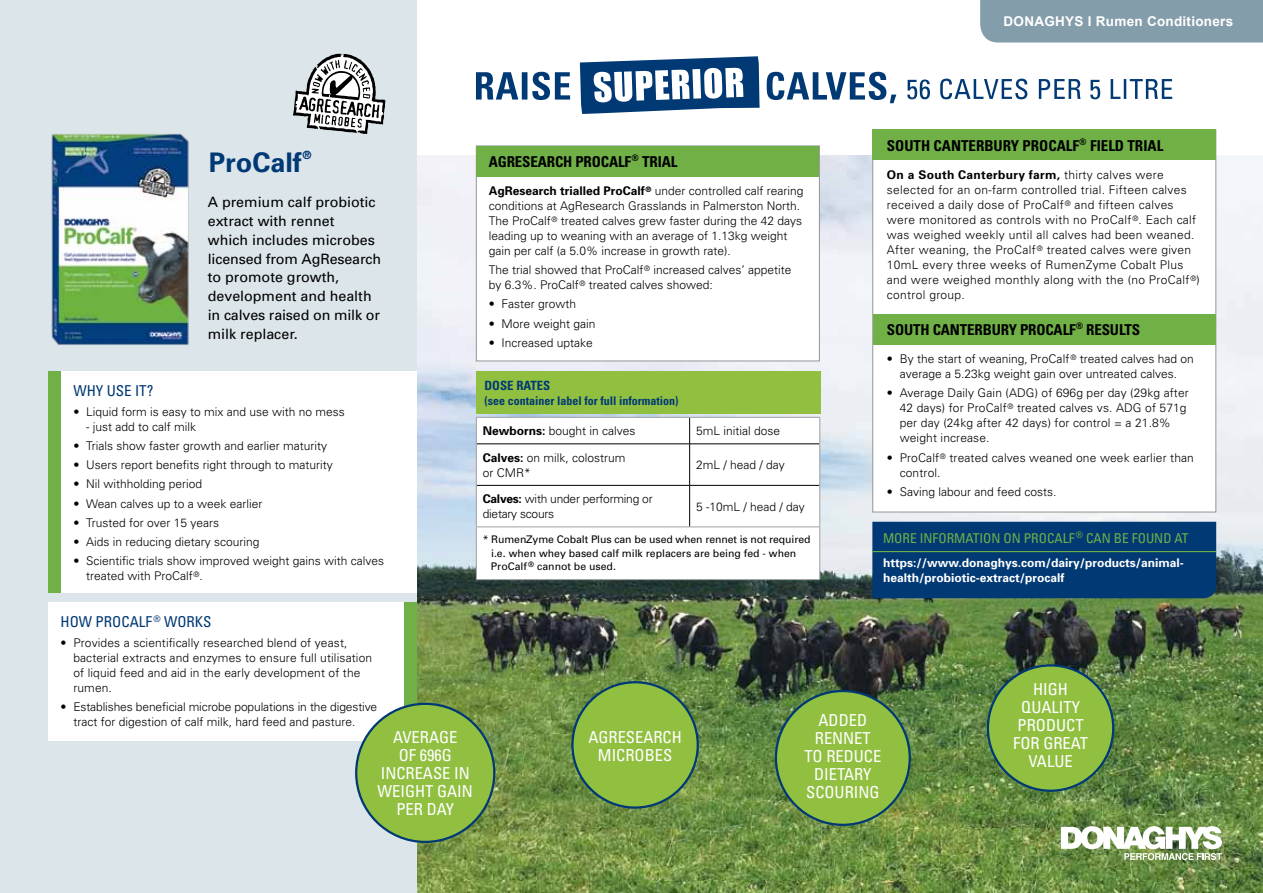
<style>
.page{position:relative;width:1263px;height:893px;background:#fff}
.page>*{position:absolute;margin:0;border:0;box-sizing:border-box;transform-origin:0 0}
.t1{font:700 27px "Univers";color:#003974}
.t2{font:condensed 16.5px/18px "Univers";color:#fff;text-align:center}
.t3{font:700 condensed 15px "Univers";color:#000}
.t4{font:condensed 15px "Univers";color:#003974}
.t5{font:14.25px/18.8px "Univers";color:#000}
.t6{font:condensed 13.5px "Univers";color:#70b047}
.t7{font:700 13.5px "Arial";letter-spacing:.02em;color:#fff}
.t8{font:700 condensed 12.75px "Univers";color:#003974}
.t9{font:300 12px/15px "Univers";color:#000}
.t10{font:300 12px/15px "Univers";letter-spacing:.025em;color:#000}
.t11{font:700 12px/15px "Univers";color:#fff}
.t12{font:300 12px/15px "Univers";letter-spacing:-.02em;color:#000}
.t13{font:700 condensed 12px "Univers";color:#003974}
.t14{font:700 11.4px "Univers";color:#003974}
.t15{font:10.5px/13.5px "Univers";color:#000}
.s1{font-weight:700}
</style>
<div class="page">
<img style="left:417px;top:156px;width:846px;height:737px">
<div style="left:0;top:0;width:417px;height:893px;background:#dce5ea"></div>
<div style="left:980px;top:0;width:283px;height:43px;background:#849daa"></div>
<div style="left:48px;top:372px;width:369px;height:221px;background:#fff"></div>
<div style="left:48px;top:372px;width:13px;height:221px;background:#70b047"></div>
<div style="left:48px;top:603px;width:369px;height:138px;background:#fff"></div>
<div style="left:404px;top:603px;width:13px;height:123px;background:#70b047"></div>
<svg style="left:1061px;top:826px;width:161px;height:34px"></svg>
<svg style="left:293px;top:53px;width:93px;height:81px"></svg>
<div style="left:988px;top:665px;width:125px;height:126px;background:#91c041;border-radius:50%"></div>
<div style="left:776px;top:691px;width:134px;height:134px;background:#91c041;border-radius:50%"></div>
<div style="left:356px;top:704px;width:138px;height:138px;background:#91c041;border-radius:50%"></div>
<div style="left:572px;top:682px;width:126px;height:126px;background:#91c041;border-radius:50%"></div>
<svg style="left:907px;top:79px;width:265px;height:20px"></svg>
<svg style="left:476px;top:56px;width:420px;height:58px"></svg>
<div style="left:872px;top:130px;width:344px;height:382px;background:#fff;border:1px solid #939598"></div>
<div style="left:872px;top:130px;width:344px;height:30px;background:#70b047"></div>
<div style="left:873px;top:314px;width:342px;height:31px;background:#70b047"></div>
<div style="left:872px;top:522px;width:344px;height:76px;background:#003974"></div>
<hr style="left:872px;top:551px;width:344px;height:1px;background:#70b047">
<div style="left:476px;top:146px;width:344px;height:215px;background:#fff;border:1px solid #939598"></div>
<div style="left:477px;top:146px;width:342px;height:31px;background:#70b047"></div>
<svg style="left:477px;top:418px;width:342px;height:161px"></svg>
<svg style="left:689px;top:418px;width:1px;height:26px"></svg>
<hr style="left:477px;top:444px;width:213px;height:1px;background:#000">
<hr style="left:690px;top:444px;width:129px;height:1px;background:#000">
<hr style="left:689px;top:444px;width:1px;height:41px;background:#000">
<hr style="left:477px;top:485px;width:213px;height:1px;background:#000">
<hr style="left:690px;top:485px;width:129px;height:1px;background:#000">
<hr style="left:689px;top:486px;width:1px;height:40px;background:#000">
<hr style="left:476px;top:526px;width:214px;height:1px;background:#9d9fa2">
<hr style="left:690px;top:526px;width:130px;height:1px;background:#9d9fa2">
<hr style="left:476px;top:579px;width:214px;height:1px;background:#9d9fa2">
<hr style="left:690px;top:579px;width:130px;height:1px;background:#9d9fa2">
<hr style="left:476px;top:417px;width:214px;height:1px;background:#9d9fa2">
<svg style="left:476px;top:418px;width:1px;height:26px"></svg>
<hr style="left:690px;top:417px;width:130px;height:1px;background:#9d9fa2">
<svg style="left:819px;top:418px;width:1px;height:26px"></svg>
<hr style="left:476px;top:444px;width:1px;height:41px;background:#9d9fa2">
<hr style="left:819px;top:444px;width:1px;height:41px;background:#9d9fa2">
<hr style="left:476px;top:485px;width:1px;height:41px;background:#9d9fa2">
<hr style="left:819px;top:485px;width:1px;height:41px;background:#9d9fa2">
<hr style="left:476px;top:527px;width:1px;height:52px;background:#9d9fa2">
<hr style="left:819px;top:527px;width:1px;height:52px;background:#9d9fa2">
<div style="left:476px;top:372px;width:344px;height:42px;background:#91c041"></div>
<img style="left:51px;top:133px;width:138px;height:212px">
<p class="t7" style="left:1003px;top:12px;width:231px">DONAGHYS I Rumen Conditioners</p>
<p class="t3" style="left:887px;top:137px;width:278px">SOUTH CANTERBURY PRO CALF<sup>®</sup> FIELD TRIAL</p>
<p class="t10" style="left:887px;top:167px;width:314px"><span class="s1">On a South Canterbury farm,</span> thirty calves were selected for an on-farm controlled trial. Fifteen calves received a daily dose of ProCalf <sup>®</sup> and fifteen calves were monitored as controls with no ProCalf <sup>®</sup>. Each calf was weighed weekly until all calves had been weaned.<br>After weaning, the ProCalf <sup>®</sup> treated calves were given 10mL every three weeks of RumenZyme Cobalt Plus and were weighed monthly along with the (no ProCalf <sup>®</sup>) control group.</p>
<p class="t3" style="left:887px;top:321px;width:247px">SOUTH CANTERBURY PRO CALF<sup>®</sup> RESULTS</p>
<p class="t9" style="left:887px;top:351px;width:308px;text-align:center">• By the start of weaning, ProCalf<sup>®</sup> treated calves had on average a 5.23kg weight gain over untreated calves.</p>
<p class="t9" style="left:900px;top:386px;width:291px;text-indent:-13px">• Average Daily Gain (ADG) of 696g per day (29kg after 42 days) for ProCalf<sup>®</sup> treated calves vs. ADG of 571g per day (24kg after 42 days) for control = a 21.8% weight increase.</p>
<p class="t9" style="left:900px;top:450px;width:296px;text-indent:-13px">• ProCalf<sup>®</sup> treated calves weaned one week earlier than control.</p>
<p class="t9" style="left:887px;top:484px;width:171px">• Saving labour and feed costs.</p>
<p class="t6" style="left:883px;top:530px;width:307px">MORE INFORMATION ON PROCALF<sup>®</sup> CAN BE FOUND AT</p>
<p class="t11" style="left:883px;top:555px;width:302px">https://www.donaghys.com/dairy/products/animal&shy;health/probiotic-extract/procalf</p>
<h1 class="t1" style="left:209px;top:146px;width:95px">ProCalf</h1>
<p class="t14" style="left:302px;top:148px;width:11px">®</p>
<p class="t3" style="left:489px;top:152px;width:36px">AGRESEARC</p>
<p class="t3" style="left:563px;top:152px;width:116px">H PRO CALF<sup>®</sup> TRIAL</p>
<p class="t9" style="left:489px;top:183px;width:316px"><span class="s1">AgResearch trialled ProCalf</span><sup>®</sup> under controlled calf rearing conditions at AgResearch Grasslands in Palmerston North.<br>The ProCalf<sup>®</sup> treated calves grew faster during the 42 days leading up to weaning with an average of 1.13kg weight gain per calf (a 5.0% increase in growth rate).</p>
<p class="t9" style="left:489px;top:262px;width:304px">The trial showed that ProCalf<sup>®</sup> increased calves’ appetite by 6.3%. ProCalf<sup>®</sup> treated calves showed:</p>
<p class="t9" style="left:489px;top:297px;width:89px">• Faster growth</p>
<p class="t9" style="left:489px;top:316px;width:108px">• More weight gain</p>
<p class="t9" style="left:489px;top:335px;width:106px">• Increased uptake</p>
<p class="t5" style="left:208px;top:193px;width:175px">A premium calf probiotic extract with rennet<br>which includes microbes licensed from AgResearch to promote growth, development and health in calves raised on milk or milk replacer.</p>
<p class="t8" style="left:484px;top:378px;width:67px">DOSE RATES</p>
<p class="t13" style="left:484px;top:394px;width:196px">(SEE CONTAINER LABEL FOR FULL INFORMATION)</p>
<p class="t4" style="left:73px;top:382px;width:81px">WHY USE IT?</p>
<p class="t9" style="left:73px;top:404px;width:273px">• Liquid form is easy to mix and use with no mess</p>
<p class="t9" style="left:86px;top:419px;width:112px">- just add to calf milk</p>
<p class="t9" style="left:73px;top:438px;width:255px">• Trials show faster growth and earlier maturity</p>
<p class="t9" style="left:73px;top:457px;width:261px">• Users report benefits right through to maturity</p>
<p class="t9" style="left:73px;top:477px;width:130px">• Nil withholding period</p>
<p class="t9" style="left:73px;top:496px;width:191px">• Wean calves up to a week earlier</p>
<p class="t9" style="left:73px;top:515px;width:147px">• Trusted for over 15 years</p>
<p class="t9" style="left:73px;top:534px;width:188px">• Aids in reducing dietary scouring</p>
<p class="t9" style="left:86px;top:554px;width:300px;text-indent:-13px">• Scientific trials show improved weight gains with calves treated with ProCalf<sup>®</sup>.</p>
<p class="t4" style="left:61px;top:613px;width:152px">H OW PROCALF<sup>®</sup> WORKS</p>
<p class="t9" style="left:73px;top:635px;width:300px;text-indent:-13px">• Provides a scientifically researched blend of yeast, bacterial extracts and enzymes to ensure full utilisation of liquid feed and aid in the early development of the rumen.</p>
<p class="t9" style="left:73px;top:699px;width:305px;text-indent:-13px">• Establishes beneficial microbe populations in the digestive tract for digestion of calf milk, hard feed and pasture.</p>
<p class="t9" style="left:483px;top:424px;width:154px"><span class="s1">Newborns:</span> bought in calves</p>
<p class="t9" style="left:696px;top:424px;width:86px">5mL initial dose</p>
<p class="t9" style="left:483px;top:450px;width:144px"><span class="s1">Calves:</span> on milk, colostrum or CMR*</p>
<p class="t9" style="left:696px;top:458px;width:90px">2mL / head / day</p>
<p class="t12" style="left:483px;top:492px;width:171px"><span class="s1">Calves:</span> with under performing or dietary scours</p>
<p class="t9" style="left:696px;top:499px;width:110px">5 -10mL / head / day</p>
<p class="t15" style="left:491px;top:533px;width:321px;text-indent:-8px">* RumenZyme Cobalt Plus can be used when rennet is not required i.e. when whey based calf milk replacers are being fed - when<br>ProCalf <sup>®</sup> cannot be used.</p>
<h2 class="t2" style="left:1013px;top:680px;width:76px">HIGH<br>QUALITY<br>PRODUCT<br>FOR GREAT<br>VALUE</h2>
<h2 class="t2" style="left:818px;top:711px;width:11px">ADDED</h2>
<h2 class="t2" style="left:815px;top:729px;width:11px">RENNET</h2>
<h2 class="t2" style="left:804px;top:747px;width:79px">TO REDUCE</h2>
<h2 class="t2" style="left:814px;top:765px;width:59px">DIETARY</h2>
<h2 class="t2" style="left:806px;top:783px;width:75px">SCOURING</h2>
<h2 class="t2" style="left:378px;top:728px;width:97px">AVERAGE<br>OF 696G<br>INCREASE IN<br>WEIGHT GAIN<br>PER DAY</h2>
<h2 class="t2" style="left:588px;top:727px;width:95px">AGRESEARCH<br>MICROBES</h2>
</div>
